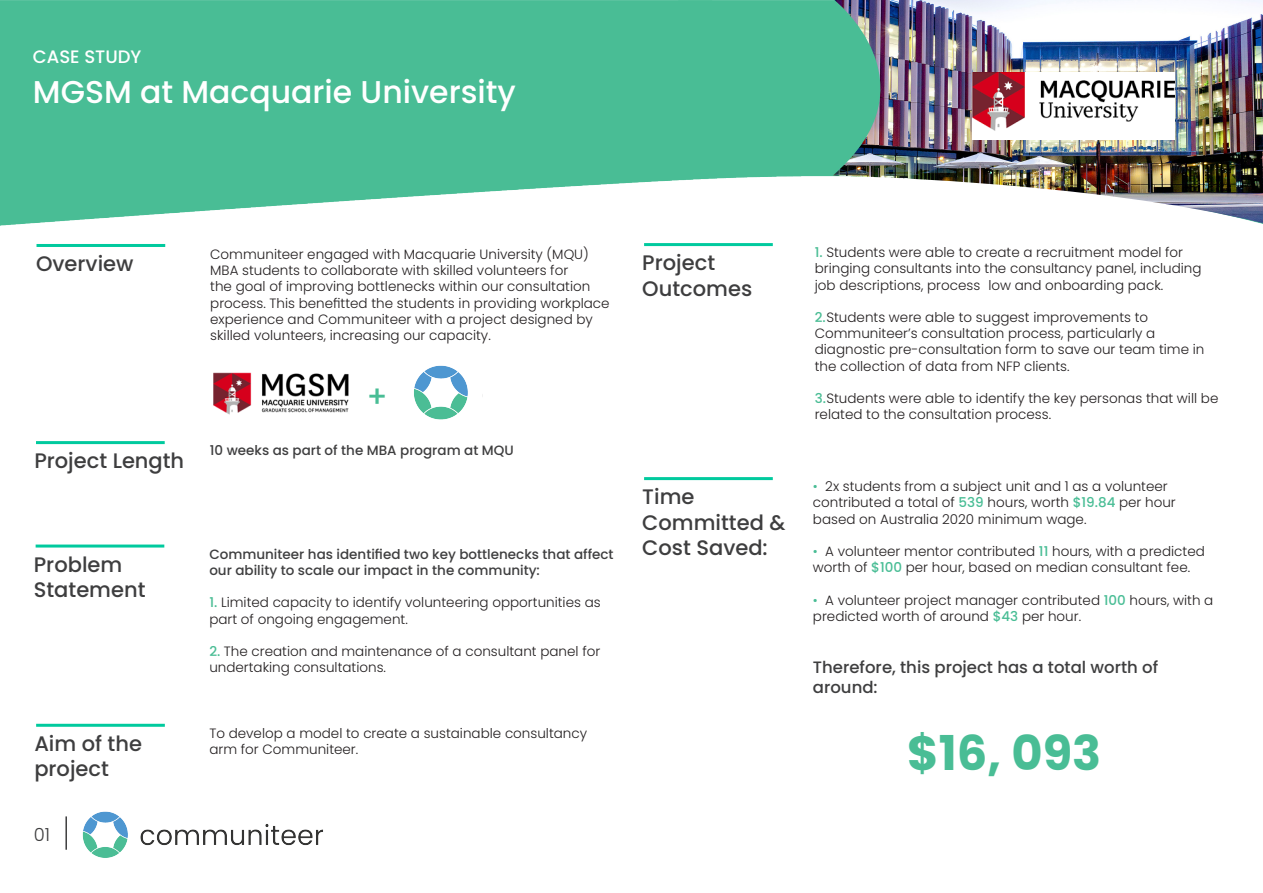
<style>
.page{position:relative;width:1263px;height:893px;background:#fff}
.page>*{position:absolute;margin:0;border:0;box-sizing:border-box;transform-origin:0 0}
.t1{font:700 48px "Poppins";color:#49bd95}
.t2{font:500 31.5px "Poppins";color:#fff}
.t3{font:500 30px "Poppins";color:#49bd95}
.Paragraph_Style_2{font:500 21px/25.2px "Poppins";color:#3e3e3f}
.Paragraph_Style_1{font:500 21px/25.2px "Poppins";color:#3e3e3f}
.t4{font:500 18px "Poppins";color:#fff}
.t5{font:300 18px "Poppins";color:#3e3e3f}
.t6{font:500 16.5px/19.8px "Poppins";color:#3e3e3f}
.t7{font:300 13.5px/16.2px "Poppins";color:#231f20}
.t8{font:500 13.5px/16.2px "Poppins";color:#3e3e3f}
.s1{font-weight:500;color:#4bbd95}
.s2{color:#49bd95}
.s3{font-weight:500;color:#49bd95}
</style>
<div class="page">
<img style="left:0;top:0;width:1263px;height:226px">
<hr style="left:37px;top:244px;width:128px;height:3px;background:#00ca9e">
<hr style="left:36px;top:724px;width:129px;height:3px;background:#00ca9e">
<hr style="left:644px;top:243px;width:129px;height:3px;background:#00ca9e">
<hr style="left:36px;top:441px;width:129px;height:3px;background:#00ca9e">
<hr style="left:36px;top:545px;width:128px;height:3px;background:#00ca9e">
<hr style="left:644px;top:477px;width:129px;height:3px;background:#00ca9e">
<img style="left:833px;top:0;width:430px;height:223px">
<img style="left:973px;top:72px;width:201px;height:67px">
<img style="left:82px;top:812px;width:241px;height:46px">
<img style="left:414px;top:365px;width:54px;height:55px">
<hr style="left:65px;top:816px;width:2px;height:34px;background:#3e3e3f">
<img style="left:213px;top:372px;width:136px;height:43px">
<p class="t4" style="left:33px;top:46px;width:110px">CASE STUDY</p>
<p class="t2" style="left:33px;top:74px;width:484px">MGSM at Macquarie University</p>
<p class="Paragraph_Style_2" style="left:36px;top:251px;width:99px">Overview</p>
<p class="Paragraph_Style_2" style="left:34px;top:449px;width:151px">Project Length</p>
<p class="t7" style="left:210px;top:246px;width:401px">Communiteer engaged with Macquarie University (MQU)<br>MBA students to collaborate with skilled volunteers for<br>the goal of improving bottlenecks within our consultation process. This benefitted the students in providing workplace experience and Communiteer with a project designed by skilled volunteers, increasing our capacity.</p>
<p class="t3" style="left:366px;top:379px;width:23px">+</p>
<p class="t8" style="left:210px;top:442px;width:305px">10 weeks as part of the MBA program at MQU</p>
<p class="Paragraph_Style_1" style="left:34px;top:552px;width:113px">Problem<br>Statement</p>
<p class="Paragraph_Style_1" style="left:34px;top:731px;width:109px">Aim of the project</p>
<p class="t5" style="left:34px;top:824px;width:18px">01</p>
<p class="t8" style="left:209px;top:546px;width:406px">Communiteer has identified two key bottlenecks that affect our ability to scale our impact in the community:</p>
<p class="t7" style="left:209px;top:595px;width:393px"><span class="s1">1.</span> Limited capacity to identify volunteering opportunities as part of ongoing engagement.</p>
<p class="t7" style="left:209px;top:643px;width:392px"><span class="s1">2.</span> The creation and maintenance of a consultant panel for undertaking consultations.</p>
<p class="t7" style="left:209px;top:725px;width:379px">To develop a model to create a sustainable consultancy arm for Communiteer.</p>
<p class="Paragraph_Style_2" style="left:642px;top:251px;width:74px">Project</p>
<p class="Paragraph_Style_2" style="left:642px;top:276px;width:111px">Outcomes</p>
<p class="t7" style="left:815px;top:244px;width:388px"><span class="s1">1.</span> Students were able to create a recruitment model for bringing consultants into the consultancy panel, including job descriptions, process low and onboarding pack.</p>
<p class="t7" style="left:815px;top:309px;width:391px"><span class="s1">2.</span>Students were able to suggest improvements to Communiteer’s consultation process, particularly a diagnostic pre-consultation form to save our team time in the collection of data from NFP clients.</p>
<p class="t7" style="left:815px;top:390px;width:405px"><span class="s1">3.</span>Students were able to identify the key personas that will be related to the consultation process.</p>
<p class="Paragraph_Style_2" style="left:642px;top:485px;width:145px">Time<br>Committed &amp;<br>Cost Saved:</p>
<p class="t7" style="left:813px;top:478px;width:364px"><span class="s2">•</span> 2x students from a subject unit and 1 as a volunteer contributed a total of <span class="s3">539</span> hours, worth <span class="s3">$19.84</span> per hour based on Australia 2020 minimum wage.</p>
<p class="t7" style="left:813px;top:543px;width:393px"><span class="s2">•</span> A volunteer mentor contributed <span class="s3">11</span> hours, with a predicted worth of <span class="s3">$100</span> per hour, based on median consultant fee.</p>
<p class="t7" style="left:813px;top:592px;width:402px"><span class="s2">•</span> A volunteer project manager contributed <span class="s3">100</span> hours, with a predicted worth of around <span class="s3">$43</span> per hour.</p>
<p class="t6" style="left:813px;top:657px;width:347px">Therefore, this project has a total worth of around:</p>
<p class="t1" style="left:907px;top:726px;width:196px">$16, 093</p>
</div>
